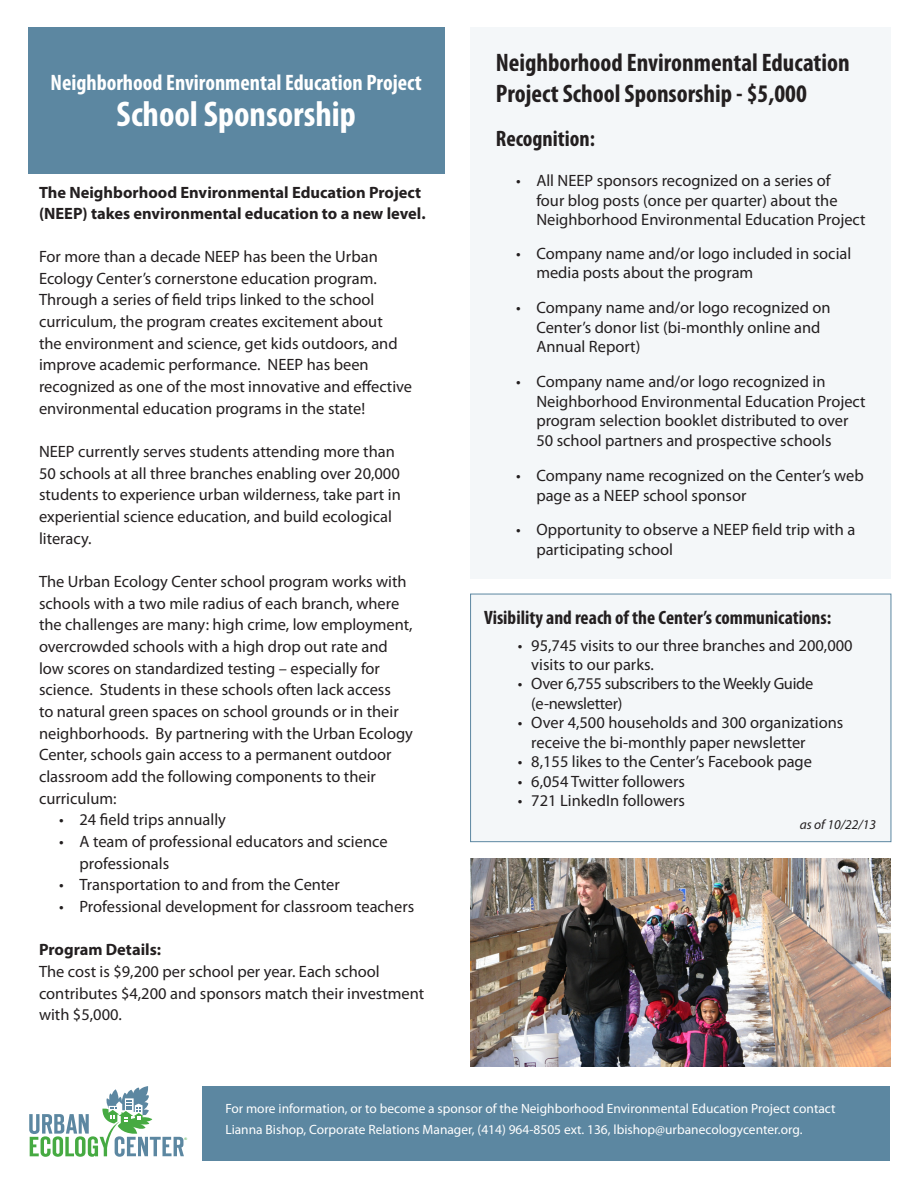
<style>
.page{position:relative;width:918px;height:1188px;background:#fff}
.page>*{position:absolute;margin:0;border:0;box-sizing:border-box;transform-origin:0 0}
.t1{font:700 condensed 35.85px "Myriad Pro";color:#fff}
.t2{font:700 condensed 25.35px/30.5px "Myriad Pro";color:#231f20}
.t3{font:700 condensed 22.35px "Myriad Pro";color:#fff}
.t4{font:700 condensed 22.35px "Myriad Pro";color:#231f20}
.t5{font:700 condensed 19.5px "Myriad Pro";color:#231f20}
.t6{font:16.5px/21.6px "Myriad Pro";color:#231f20}
.t7{font:700 16.5px/20.9px "Myriad Pro";color:#231f20}
.t8{font:16.5px/19.5px "Myriad Pro";letter-spacing:-.02em;color:#231f20}
.t9{font:13.5px "Myriad Pro";color:#fff}
.t10{font:italic 13.5px "Myriad Pro";color:#231f20}
.t11{font:3.45px "Arial";color:#46aa42}
</style>
<div class="page">
<div style="left:28px;top:27px;width:417px;height:147px;background:#5c87a1"></div>
<div style="left:202px;top:1086px;width:688px;height:74px;background:#5c87a1"></div>
<div style="left:471px;top:27px;width:420px;height:552px;background:#f4f7f9"></div>
<svg style="left:29px;top:1086px;width:155px;height:71px"></svg>
<img style="left:471px;top:858px;width:420px;height:208px">
<div style="left:471px;top:594px;width:420px;height:248px;background:#f4f7f9;border:1px solid #5c87a1"></div>
<p class="t3" style="left:51px;top:69px;width:373px">Neighborhood Environmental Education Project</p>
<p class="t1" style="left:117px;top:92px;width:241px">School Sponsorship</p>
<p class="t7" style="left:39px;top:182px;width:388px">The Neighborhood Environmental Education Project (NEEP) takes environmental education to a new level.</p>
<p class="t6" style="left:39px;top:245px;width:375px">For more than a decade NEEP has been the Urban Ecology Center’s cornerstone education program.<br>Through a series of field trips linked to the school curriculum, the program creates excitement about<br>the environment and science, get kids outdoors, and improve academic performance. NEEP has been recognized as one of the most innovative and effective environmental education programs in the state!</p>
<p class="t6" style="left:39px;top:440px;width:363px">NEEP currently serves students attending more than 50 schools at all three branches enabling over 20,000 students to experience urban wilderness, take part in experiential science education, and build ecological literacy.</p>
<p class="t6" style="left:39px;top:570px;width:376px">The Urban Ecology Center school program works with schools with a two mile radius of each branch, where the challenges are many: high crime, low employment, overcrowded schools with a high drop out rate and low scores on standardized testing – especially for science. Students in these schools often lack access<br>to natural green spaces on school grounds or in their neighborhoods. By partnering with the Urban Ecology Center, schools gain access to a permanent outdoor classroom add the following components to their curriculum:</p>
<p class="t6" style="left:59px;top:809px;width:168px">• 24 field trips annually</p>
<p class="t6" style="left:80px;top:830px;width:310px;text-indent:-20px">• A team of professional educators and science professionals</p>
<p class="t6" style="left:59px;top:874px;width:282px">• Transportation to and from the Center</p>
<p class="t6" style="left:59px;top:895px;width:356px">• Professional development for classroom teachers</p>
<p class="t7" style="left:39px;top:939px;width:124px">Program Details:</p>
<p class="t6" style="left:39px;top:960px;width:387px">The cost is $9,200 per school per year. Each school contributes $4,200 and sponsors match their investment with $5,000.</p>
<p class="t2" style="left:496px;top:47px;width:355px">Neighborhood Environmental Education<br>Project School Sponsorship - $5,000</p>
<p class="t4" style="left:496px;top:125px;width:101px">Recognition:</p>
<p class="t6" style="left:536px;top:170px;width:331px;line-height:19.8px;text-indent:-20px">• All NEEP sponsors recognized on a series of<br>four blog posts (once per quarter) about the<br>Neighborhood Environmental Education Project</p>
<p class="t6" style="left:536px;top:243px;width:316px;line-height:19.8px;text-indent:-20px">• Company name and/or logo included in social media posts about the program</p>
<p class="t6" style="left:536px;top:297px;width:296px;line-height:19.8px;text-indent:-20px">• Company name and/or logo recognized on<br>Center’s donor list (bi-monthly online and<br>Annual Report)</p>
<p class="t6" style="left:536px;top:371px;width:331px;line-height:19.8px;text-indent:-20px">• Company name and/or logo recognized in Neighborhood Environmental Education Project program selection booklet distributed to over 50 school partners and prospective schools</p>
<p class="t6" style="left:536px;top:465px;width:329px;line-height:19.8px;text-indent:-20px">• Company name recognized on the Center’s web page as a NEEP school sponsor</p>
<p class="t6" style="left:536px;top:520px;width:320px;line-height:19.8px;text-indent:-20px">• Opportunity to observe a NEEP field trip with a participating school</p>
<p class="t5" style="left:484px;top:605px;width:349px">Visibility and reach of the Center’s communications:</p>
<p class="t6" style="left:531px;top:635px;width:323px;line-height:19.5px;text-indent:-14px">• 95,745 visits to our three branches and 200,000 visits to our parks.</p>
<p class="t8" style="left:531px;top:674px;width:284px;text-indent:-14px">• Over 6,755 subscribers to the Weekly Guide (e-newsletter)</p>
<p class="t6" style="left:531px;top:713px;width:314px;line-height:19.5px;text-indent:-14px">• Over 4,500 households and 300 organizations receive the bi-monthly paper newsletter</p>
<p class="t6" style="left:518px;top:751px;width:296px">• 8,155 likes to the Center’s Facebook page</p>
<p class="t6" style="left:518px;top:770px;width:169px">• 6,054 Twitter followers</p>
<p class="t6" style="left:518px;top:789px;width:169px">• 721 LinkedIn followers</p>
<p class="t10" style="left:800px;top:816px;width:78px">as of 10/22/13</p>
<p class="t11" style="left:184px;top:1136px;width:4px">®</p>
<p class="t9" style="left:225px;top:1100px;width:612px">For more information, or to become a sponsor of the Neighborhood Environmental Education Project contact</p>
<p class="t9" style="left:225px;top:1121px;width:579px">Lianna Bishop, Corporate Relations Manager, (414) 964-8505 ext. 136, lbishop@urbanecologycenter.org.</p>
</div>
